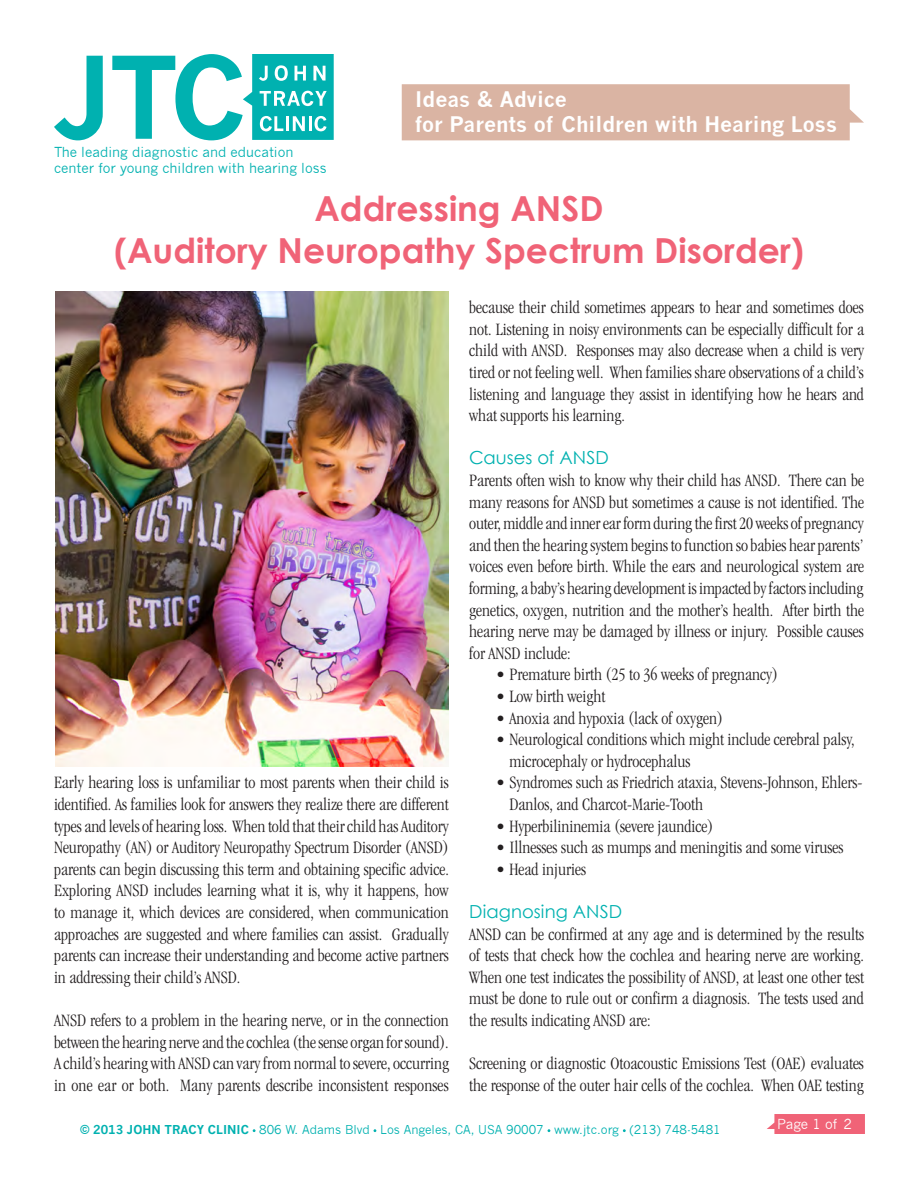
<style>
.page{position:relative;width:918px;height:1188px;background:#fff}
.page>*{position:absolute;margin:0;border:0;box-sizing:border-box;transform-origin:0 0}
.TITLE__Special_Paper{font:700 34.5px "Century Gothic";color:#f06377}
.t1{font:700 21px/25.2px "News Gothic";color:#fff}
.Body_Text{font:300 condensed 18px/21.6px "Garamond";color:#231f20;text-align:justify}
.List{font:300 condensed 18px/21.6px "Garamond";color:#231f20}
.Subhead_2{font:18px "Century Gothic";color:#00b1b0}
.TITLE__Special_Paper-2{font:13.5px/16.2px "News Gothic";color:#00b1b0}
.Parent_s_writing{font:13.5px "News Gothic";letter-spacing:-.01em;color:#fff}
.t2{font:12px "News Gothic";color:#00b1b0}
.s1{font-weight:700}
</style>
<div class="page">
<svg style="left:54px;top:56px;width:49px;height:84px"></svg>
<svg style="left:112px;top:54px;width:222px;height:86px"></svg>
<div style="left:402px;top:84px;width:462px;height:56px;background:#dab4a3"></div>
<div style="left:767px;top:1114px;width:98px;height:20px;background:#f06377"></div>
<img style="left:55px;top:292px;width:394px;height:475px">
<p class="TITLE__Special_Paper-2" style="left:54px;top:144px;width:274px">The leading diagnostic and education center for young children with hearing loss</p>
<p class="t1" style="left:415px;top:87px;width:423px">Ideas &amp; Advice<br>for Parents of Children with Hearing Loss</p>
<p class="TITLE__Special_Paper" style="left:314px;top:187px;width:291px">Addressing ANSD</p>
<p class="TITLE__Special_Paper" style="left:114px;top:229px;width:691px">(Auditory Neuropathy Spectrum Disorder)</p>
<p class="Body_Text" style="left:54px;top:772px;width:396px">Early hearing loss is unfamiliar to most parents when their child is identified. As families look for answers they realize there are different types and levels of hearing loss. When told that their child has Auditory Neuropathy (AN) or Auditory Neuropathy Spectrum Disorder (ANSD) parents can begin discussing this term and obtaining specific advice.<br>Exploring ANSD includes learning what it is, why it happens, how to manage it, which devices are considered, when communication approaches are suggested and where families can assist. Gradually parents can increase their understanding and become active partners in addressing their child’s ANSD.</p>
<p class="Body_Text" style="left:54px;top:1010px;width:397px">ANSD refers to a problem in the hearing nerve, or in the connection between the hearing nerve and the cochlea (the sense organ for sound).<br>A child’s hearing with ANSD can vary from normal to severe, occurring in one ear or both. Many parents describe inconsistent responses</p>
<p class="Body_Text" style="left:469px;top:297px;width:396px">because their child sometimes appears to hear and sometimes does not. Listening in noisy environments can be especially difficult for a child with ANSD. Responses may also decrease when a child is very tired or not feeling well. When families share observations of a child’s listening and language they assist in identifying how he hears and what supports his learning.</p>
<p class="Subhead_2" style="left:469px;top:447px;width:141px">Causes of ANSD</p>
<p class="Body_Text" style="left:469px;top:470px;width:396px">Parents often wish to know why their child has ANSD. There can be many reasons for ANSD but sometimes a cause is not identified. The outer, middle and inner ear form during the first 20 weeks of pregnancy and then the hearing system begins to function so babies hear parents’ voices even before birth. While the ears and neurological system are forming, a baby’s hearing development is impacted by factors including genetics, oxygen, nutrition and the mother’s health. After birth the hearing nerve may be damaged by illness or injury. Possible causes for ANSD include:</p>
<p class="List" style="left:496px;top:664px;width:283px">• Premature birth (25 to 36 weeks of pregnancy)</p>
<p class="List" style="left:496px;top:686px;width:111px">• Low birth weight</p>
<p class="List" style="left:496px;top:707px;width:228px">• Anoxia and hypoxia (lack of oxygen)</p>
<p class="List" style="left:510px;top:729px;width:346px;text-indent:-14px">• Neurological conditions which might include cerebral palsy, microcephaly or hydrocephalus</p>
<p class="List" style="left:510px;top:772px;width:354px;text-indent:-14px">• Syndromes such as Friedrich ataxia, Stevens-Johnson, Ehlers-<br>Danlos, and Charcot-Marie-Tooth</p>
<p class="List" style="left:496px;top:815px;width:219px">• Hyperbilininemia (severe jaundice)</p>
<p class="List" style="left:496px;top:837px;width:349px">• Illnesses such as mumps and meningitis and some viruses</p>
<p class="List" style="left:496px;top:858px;width:91px">• Head injuries</p>
<p class="Subhead_2" style="left:469px;top:901px;width:155px">Diagnosing ANSD</p>
<p class="Body_Text" style="left:469px;top:923px;width:396px">ANSD can be confirmed at any age and is determined by the results of tests that check how the cochlea and hearing nerve are working.<br>When one test indicates the possibility of ANSD, at least one other test must be done to rule out or confirm a diagnosis. The tests used and the results indicating ANSD are:</p>
<p class="Body_Text" style="left:469px;top:1053px;width:396px">Screening or diagnostic Otoacoustic Emissions Test (OAE) evaluates the response of the outer hair cells of the cochlea. When OAE testing</p>
<p class="t2" style="left:81px;top:1122px;width:642px"><span class="s1">© 2013 JOHN TRACY CLINIC</span> 806 W. Adams Blvd Los Angeles, CA, USA 90007 www.jtc.org (213) 748-5481</p>
<p class="Parent_s_writing" style="left:777px;top:1116px;width:76px">Page 1 of 2</p>
</div>
